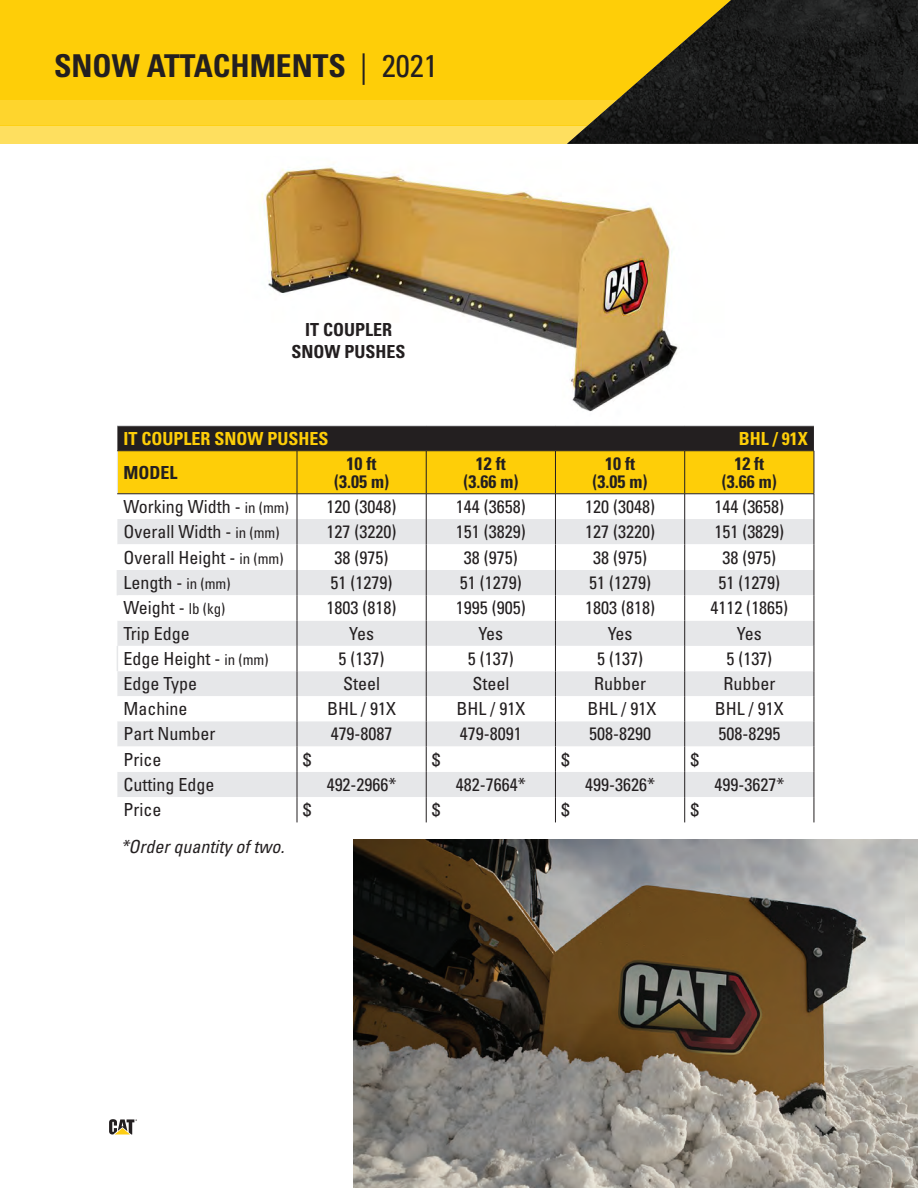
<style>
.page{position:relative;width:918px;height:1188px;background:#fff}
.page>*{position:absolute;margin:0;border:0;box-sizing:border-box;transform-origin:0 0}
.t1{font:700 condensed 31.5px "Univers LT Std";color:#231f20}
.t2{font:condensed 18px "Univers LT Std";color:#231f20}
.t3{font:700 condensed 18px "Univers LT Std";color:#231f20}
.t4{font:700 condensed 18px "Univers LT Std";color:#fece08}
.Table_of_contents{font:italic condensed 18px "Univers LT Std";color:#231f20}
.s1{font-weight:400}
.s2{font-size:15px}
</style>
<div class="page">
<div style="left:0;top:0;width:918px;height:99px;background:#fece08"></div>
<div style="left:0;top:99px;width:918px;height:26px;background:#fed52d"></div>
<div style="left:0;top:125px;width:918px;height:19px;background:#fedf5f"></div>
<img style="left:567px;top:0;width:351px;height:144px">
<svg style="left:109px;top:1119px;width:28px;height:16px"></svg>
<img style="left:261px;top:167px;width:417px;height:245px">
<hr style="left:117px;top:425px;width:180px;height:1px;background:#e6e7e9">
<hr style="left:297px;top:425px;width:129px;height:1px;background:#e6e7e9">
<hr style="left:426px;top:425px;width:129px;height:1px;background:#e6e7e9">
<hr style="left:555px;top:425px;width:130px;height:1px;background:#e6e7e9">
<hr style="left:685px;top:425px;width:129px;height:1px;background:#e6e7e9">
<svg style="left:117px;top:426px;width:698px;height:396px"></svg>
<img style="left:354px;top:840px;width:564px;height:348px">
<h1 class="t1" style="left:54px;top:46px;width:385px">SNOW ATTACHMENTS <span class="s1">| 2021</span></h1>
<p class="t3" style="left:305px;top:319px;width:89px">IT COUPLER</p>
<p class="t3" style="left:292px;top:341px;width:116px">SNOW PUSHES</p>
<p class="t4" style="left:123px;top:427px;width:207px">IT COUPLER SNOW PUSHES</p>
<p class="t4" style="left:739px;top:427px;width:70px">BHL / 91X</p>
<p class="t3" style="left:123px;top:461px;width:55px">MODEL</p>
<p class="t3" style="left:347px;top:452px;width:31px">10 ft</p>
<p class="t3" style="left:334px;top:470px;width:56px">(3.05 m)</p>
<p class="t3" style="left:476px;top:452px;width:31px">12 ft</p>
<p class="t3" style="left:463px;top:470px;width:56px">(3.66 m)</p>
<p class="t3" style="left:605px;top:452px;width:31px">10 ft</p>
<p class="t3" style="left:593px;top:470px;width:56px">(3.05 m)</p>
<p class="t3" style="left:734px;top:452px;width:31px">12 ft</p>
<p class="t3" style="left:722px;top:470px;width:56px">(3.66 m)</p>
<p class="t2" style="left:123px;top:495px;width:167px">Working Width - <span class="s2">in (mm)</span></p>
<p class="t2" style="left:327px;top:495px;width:71px">120 (3048)</p>
<p class="t2" style="left:456px;top:495px;width:71px">144 (3658)</p>
<p class="t2" style="left:585px;top:495px;width:71px">120 (3048)</p>
<p class="t2" style="left:714px;top:495px;width:71px">144 (3658)</p>
<p class="t2" style="left:123px;top:520px;width:158px">Overall Width - <span class="s2">in (mm)</span></p>
<p class="t2" style="left:327px;top:520px;width:71px">127 (3220)</p>
<p class="t2" style="left:456px;top:520px;width:71px">151 (3829)</p>
<p class="t2" style="left:585px;top:520px;width:71px">127 (3220)</p>
<p class="t2" style="left:714px;top:520px;width:71px">151 (3829)</p>
<p class="t2" style="left:123px;top:546px;width:162px">Overall Height - <span class="s2">in (mm)</span></p>
<p class="t2" style="left:335px;top:546px;width:55px">38 (975)</p>
<p class="t2" style="left:464px;top:546px;width:55px">38 (975)</p>
<p class="t2" style="left:593px;top:546px;width:55px">38 (975)</p>
<p class="t2" style="left:722px;top:546px;width:55px">38 (975)</p>
<p class="t2" style="left:123px;top:571px;width:109px">Length - <span class="s2">in (mm)</span></p>
<p class="t2" style="left:331px;top:571px;width:63px">51 (1279)</p>
<p class="t2" style="left:460px;top:571px;width:63px">51 (1279)</p>
<p class="t2" style="left:589px;top:571px;width:63px">51 (1279)</p>
<p class="t2" style="left:718px;top:571px;width:63px">51 (1279)</p>
<p class="t2" style="left:123px;top:597px;width:104px">Weight - <span class="s2">lb (kg)</span></p>
<p class="t2" style="left:327px;top:597px;width:71px">1803 (818)</p>
<p class="t2" style="left:456px;top:597px;width:71px">1995 (905)</p>
<p class="t2" style="left:585px;top:597px;width:71px">1803 (818)</p>
<p class="t2" style="left:710px;top:597px;width:79px">4112 (1865)</p>
<p class="t2" style="left:123px;top:622px;width:68px">Trip Edge</p>
<p class="t2" style="left:349px;top:622px;width:26px">Yes</p>
<p class="t2" style="left:479px;top:622px;width:26px">Yes</p>
<p class="t2" style="left:608px;top:622px;width:26px">Yes</p>
<p class="t2" style="left:737px;top:622px;width:26px">Yes</p>
<p class="t2" style="left:123px;top:647px;width:147px">Edge Height - <span class="s2">in (mm)</span></p>
<p class="t2" style="left:339px;top:647px;width:47px">5 (137)</p>
<p class="t2" style="left:468px;top:647px;width:47px">5 (137)</p>
<p class="t2" style="left:597px;top:647px;width:47px">5 (137)</p>
<p class="t2" style="left:726px;top:647px;width:47px">5 (137)</p>
<p class="t2" style="left:123px;top:672px;width:75px">Edge Type</p>
<p class="t2" style="left:343px;top:672px;width:39px">Steel</p>
<p class="t2" style="left:472px;top:672px;width:39px">Steel</p>
<p class="t2" style="left:594px;top:672px;width:54px">Rubber</p>
<p class="t2" style="left:723px;top:672px;width:54px">Rubber</p>
<p class="t2" style="left:123px;top:697px;width:65px">Machine</p>
<p class="t2" style="left:327px;top:697px;width:70px">BHL / 91X</p>
<p class="t2" style="left:456px;top:697px;width:70px">BHL / 91X</p>
<p class="t2" style="left:588px;top:697px;width:70px">BHL / 91X</p>
<p class="t2" style="left:715px;top:697px;width:70px">BHL / 91X</p>
<p class="t2" style="left:123px;top:723px;width:93px">Part Number</p>
<p class="t2" style="left:331px;top:723px;width:63px">479-8087</p>
<p class="t2" style="left:460px;top:723px;width:63px">479-8091</p>
<p class="t2" style="left:589px;top:723px;width:63px">508-8290</p>
<p class="t2" style="left:718px;top:723px;width:63px">508-8295</p>
<p class="t2" style="left:123px;top:748px;width:39px">Price</p>
<p class="t2" style="left:303px;top:748px;width:9px">$</p>
<p class="t2" style="left:432px;top:748px;width:9px">$</p>
<p class="t2" style="left:562px;top:748px;width:9px">$</p>
<p class="t2" style="left:691px;top:748px;width:9px">$</p>
<p class="t2" style="left:123px;top:773px;width:93px">Cutting Edge</p>
<p class="t2" style="left:327px;top:773px;width:71px">492-2966*</p>
<p class="t2" style="left:456px;top:773px;width:71px">482-7664*</p>
<p class="t2" style="left:585px;top:773px;width:71px">499-3626*</p>
<p class="t2" style="left:714px;top:773px;width:71px">499-3627*</p>
<p class="t2" style="left:123px;top:798px;width:39px">Price</p>
<p class="t2" style="left:303px;top:798px;width:9px">$</p>
<p class="t2" style="left:432px;top:798px;width:9px">$</p>
<p class="t2" style="left:562px;top:798px;width:9px">$</p>
<p class="t2" style="left:691px;top:798px;width:9px">$</p>
<p class="Table_of_contents" style="left:121px;top:835px;width:165px">*Order quantity of two.</p>
</div>
